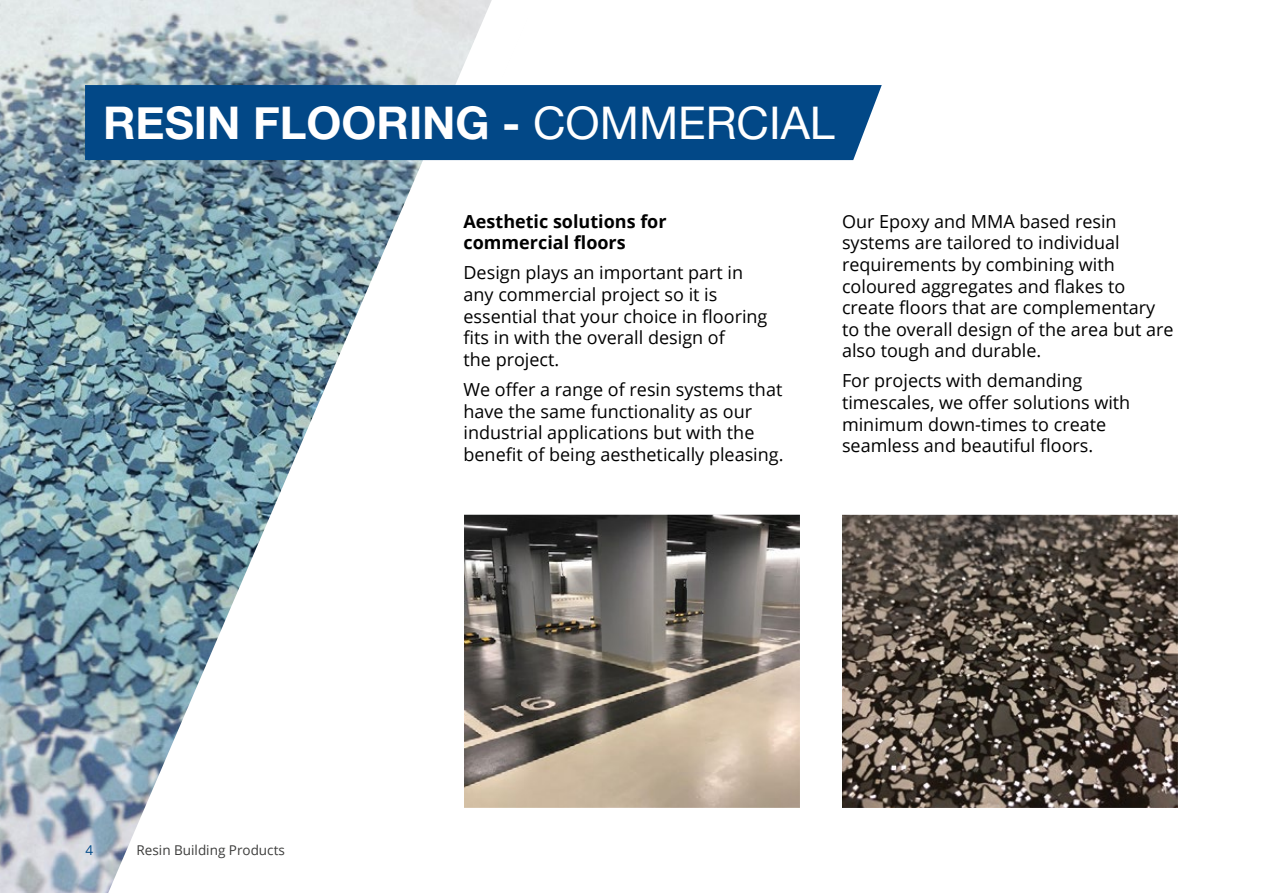
<style>
.page{position:relative;width:1263px;height:893px;background:#fff}
.page>*{position:absolute;margin:0;border:0;box-sizing:border-box;transform-origin:0 0}
.t1{font:700 45px "Helvetica Neue";color:#fff}
.t2{font:18px/21.6px "Open Sans";color:#000}
.t3{font:700 18px/21.6px "Open Sans";color:#000}
.t4{font:13.5px "Open Sans";color:#3c3c3b}
.t5{font:13.5px "Open Sans";color:#004988}
.s1{font-weight:400}
</style>
<div class="page">
<img style="left:536px;top:515px;width:264px;height:293px">
<img style="left:0;top:0;width:108px;height:893px">
<img style="left:108px;top:0;width:428px;height:893px">
<div style="left:85px;top:85px;width:797px;height:75px;background:#024887"></div>
<img style="left:842px;top:515px;width:336px;height:293px">
<h1 class="t1" style="left:103px;top:87px;width:733px">RESIN FLOORING - <span class="s1">COMMERCIAL</span></h1>
<p class="t5" style="left:86px;top:840px;width:9px">4</p>
<p class="t4" style="left:137px;top:840px;width:150px">Resin Building Products</p>
<p class="t3" style="left:463px;top:210px;width:205px">Aesthetic solutions for commercial floors</p>
<p class="t2" style="left:463px;top:262px;width:305px">Design plays an important part in any commercial project so it is essential that your choice in flooring fits in with the overall design of<br>the project.</p>
<p class="t2" style="left:463px;top:378px;width:321px">We offer a range of resin systems that have the same functionality as our industrial applications but with the benefit of being aesthetically pleasing.</p>
<p class="t2" style="left:842px;top:210px;width:333px">Our Epoxy and MMA based resin systems are tailored to individual requirements by combining with coloured aggregates and flakes to create floors that are complementary to the overall design of the area but are also tough and durable.</p>
<p class="t2" style="left:842px;top:370px;width:290px">For projects with demanding timescales, we offer solutions with minimum down-times to create seamless and beautiful floors.</p>
</div>
